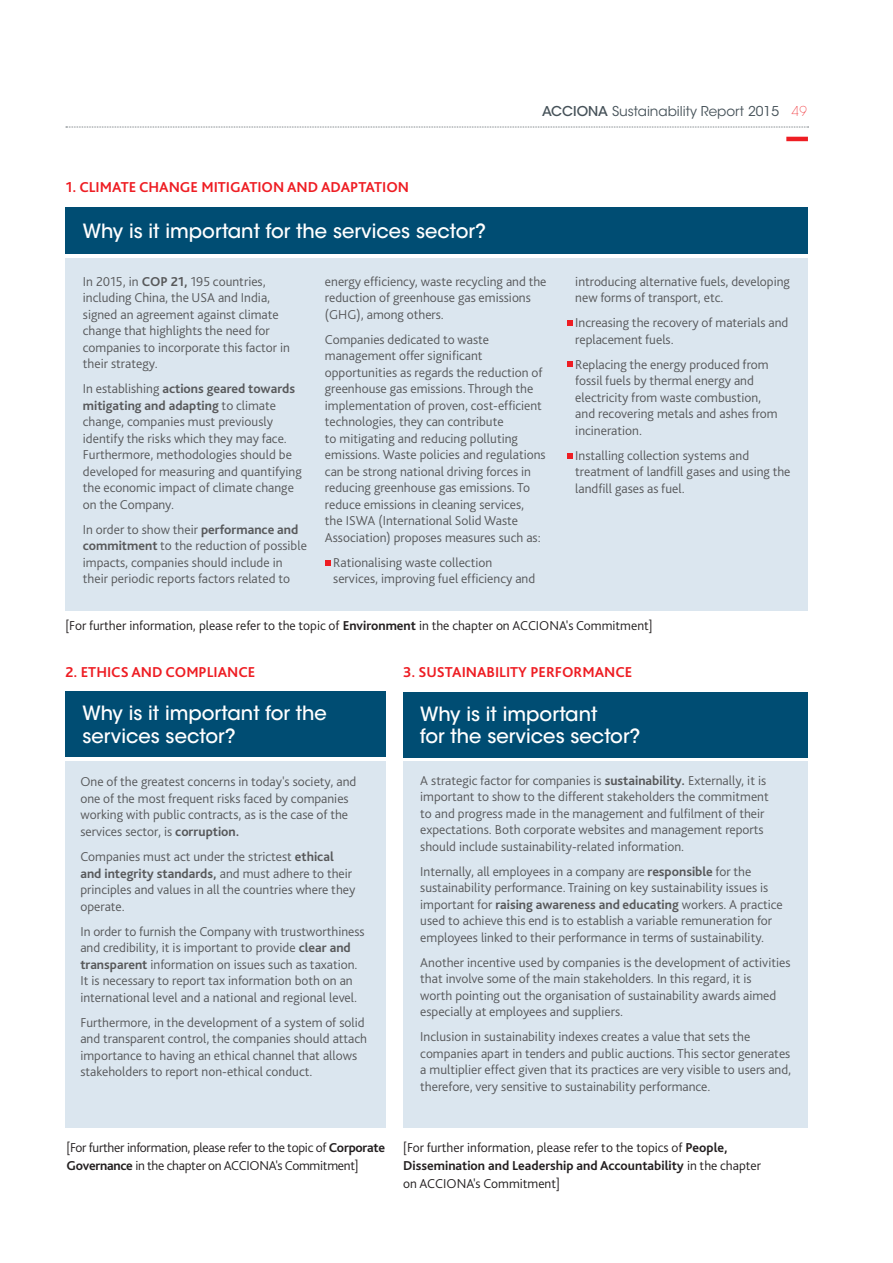
<style>
.page{position:relative;width:893px;height:1263px;background:#fff}
.page>*{position:absolute;margin:0;border:0;box-sizing:border-box;transform-origin:0 0}
.t1{font:500 19.5px/22.5px "ITC Avant Garde Std";color:#fff}
.Enunciado_materialid{font:700 15px "Bliss Pro";color:#ee1d23}
.Recuadro_Texto{font:300 13.5px/16.5px "Bliss Pro";color:#57585a}
.Texto_general_2014{font:300 13.5px/18px "Bliss Pro";color:#231f20}
.Texto_general_2014-2{font:300 13.5px/18px "Bliss Pro";letter-spacing:-.02em;color:#231f20}
.t2{font:13.5px "ITC Avant Garde Std";color:#465259}
.s1{font-weight:500}
.s2{font-weight:200;color:#ee1d23}
.s3{font-weight:700}
</style>
<div class="page">
<svg style="left:66px;top:127px;width:742px;height:1px"></svg>
<hr style="left:786px;top:137px;width:22px;height:4px;background:#ee1d23">
<div style="left:66px;top:208px;width:742px;height:46px;background:#004d73"></div>
<div style="left:66px;top:258px;width:742px;height:353px;background:#dbe6ef"></div>
<svg style="left:325px;top:560px;width:5px;height:5px"></svg>
<svg style="left:567px;top:320px;width:5px;height:6px"></svg>
<svg style="left:567px;top:362px;width:5px;height:5px"></svg>
<svg style="left:567px;top:453px;width:5px;height:5px"></svg>
<div style="left:66px;top:692px;width:320px;height:65px;background:#004d73"></div>
<div style="left:66px;top:761px;width:320px;height:367px;background:#dbe6ef"></div>
<div style="left:403px;top:692px;width:405px;height:65px;background:#004d73"></div>
<div style="left:403px;top:762px;width:405px;height:366px;background:#dbe6ef"></div>
<p class="t2" style="left:542px;top:103px;width:266px"><span class="s1">ACCIONA</span> Sustainability Report 2015 <span class="s2">49</span></p>
<p class="Enunciado_materialid" style="left:66px;top:178px;width:345px">1. CLIMATE CHANGE MITIGATION AND ADAPTATION</p>
<p class="t1" style="left:83px;top:220px;width:405px">Why is it important for the services sector?</p>
<p class="Recuadro_Texto" style="left:83px;top:273px;width:209px">In 2015, in <span class="s3">COP 21,</span> 195 countries, including China, the USA and India, signed an agreement against climate change that highlights the need for companies to incorporate this factor in their strategy.</p>
<p class="Recuadro_Texto" style="left:83px;top:380px;width:220px">In establishing <span class="s3">actions geared towards mitigating and adapting</span> to climate change, companies must previously identify the risks which they may face.<br>Furthermore, methodologies should be developed for measuring and quantifying the economic impact of climate change on the Company.</p>
<p class="Recuadro_Texto" style="left:83px;top:521px;width:225px">In order to show their <span class="s3">performance and commitment</span> to the reduction of possible impacts, companies should include in their periodic reports factors related to</p>
<p class="Recuadro_Texto" style="left:325px;top:273px;width:223px">energy efficiency, waste recycling and the reduction of greenhouse gas emissions (GHG), among others.</p>
<p class="Recuadro_Texto" style="left:325px;top:331px;width:222px">Companies dedicated to waste management offer significant opportunities as regards the reduction of greenhouse gas emissions. Through the implementation of proven, cost-efficient technologies, they can contribute<br>to mitigating and reducing polluting emissions. Waste policies and regulations can be strong national driving forces in reducing greenhouse gas emissions. To reduce emissions in cleaning services,<br>the ISWA (International Solid Waste Association) proposes measures such as:</p>
<p class="Recuadro_Texto" style="left:333px;top:554px;width:204px">Rationalising waste collection services, improving fuel efficiency and</p>
<p class="Recuadro_Texto" style="left:575px;top:273px;width:216px">introducing alternative fuels, developing new forms of transport, etc.</p>
<p class="Recuadro_Texto" style="left:575px;top:314px;width:215px">Increasing the recovery of materials and replacement fuels.</p>
<p class="Recuadro_Texto" style="left:575px;top:356px;width:204px">Replacing the energy produced from fossil fuels by thermal energy and electricity from waste combustion, and recovering metals and ashes from incineration.</p>
<p class="Recuadro_Texto" style="left:575px;top:447px;width:217px">Installing collection systems and treatment of landfill gases and using the landfill gases as fuel.</p>
<p class="Texto_general_2014" style="left:66px;top:616px;width:589px">[For further information, please refer to the topic of <span class="s3">Environment</span> in the chapter on ACCIONA's Commitment]</p>
<p class="Enunciado_materialid" style="left:66px;top:663px;width:191px">2. ETHICS AND COMPLIANCE</p>
<p class="t1" style="left:83px;top:702px;width:246px">Why is it important for the services sector?</p>
<p class="Recuadro_Texto" style="left:80px;top:773px;width:278px">One of the greatest concerns in today's society, and one of the most frequent risks faced by companies working with public contracts, as is the case of the services sector, is <span class="s3">corruption.</span></p>
<p class="Recuadro_Texto" style="left:80px;top:848px;width:276px">Companies must act under the strictest <span class="s3">ethical and integrity standards,</span> and must adhere to their principles and values in all the countries where they operate.</p>
<p class="Recuadro_Texto" style="left:80px;top:922px;width:286px">In order to furnish the Company with trustworthiness and credibility, it is important to provide <span class="s3">clear and transparent</span> information on issues such as taxation.<br>It is necessary to report tax information both on an international level and a national and regional level.</p>
<p class="Recuadro_Texto" style="left:80px;top:1013px;width:288px">Furthermore, in the development of a system of solid and transparent control, the companies should attach importance to having an ethical channel that allows stakeholders to report non-ethical conduct.</p>
<p class="Enunciado_materialid" style="left:403px;top:663px;width:231px">3. SUSTAINABILITY PERFORMANCE</p>
<p class="t1" style="left:420px;top:702px;width:222px">Why is it important<br>for the services sector?</p>
<p class="Recuadro_Texto" style="left:420px;top:772px;width:350px">A strategic factor for companies is <span class="s3">sustainability.</span> Externally, it is important to show to the different stakeholders the commitment to and progress made in the management and fulfilment of their expectations. Both corporate websites and management reports should include sustainability-related information.</p>
<p class="Recuadro_Texto" style="left:420px;top:863px;width:364px">Internally, all employees in a company are <span class="s3">responsible</span> for the sustainability performance. Training on key sustainability issues is important for <span class="s3">raising awareness and educating</span> workers. A practice used to achieve this end is to establish a variable remuneration for employees linked to their performance in terms of sustainability.</p>
<p class="Recuadro_Texto" style="left:420px;top:954px;width:372px">Another incentive used by companies is the development of activities that involve some of the main stakeholders. In this regard, it is<br>worth pointing out the organisation of sustainability awards aimed especially at employees and suppliers.</p>
<p class="Recuadro_Texto" style="left:420px;top:1028px;width:373px">Inclusion in sustainability indexes creates a value that sets the companies apart in tenders and public auctions. This sector generates a multiplier effect given that its practices are very visible to users and, therefore, very sensitive to sustainability performance.</p>
<p class="Texto_general_2014-2" style="left:67px;top:1138px;width:320px">[For further information, please refer to the topic of <span class="s3">Corporate<br>Governance</span> in the chapter on ACCIONA's Commitment]</p>
<p class="Texto_general_2014" style="left:403px;top:1138px;width:359px">[For further information, please refer to the topics of <span class="s3">People,<br>Dissemination and Leadership and Accountability</span> in the chapter on ACCIONA's Commitment]</p>
</div>
